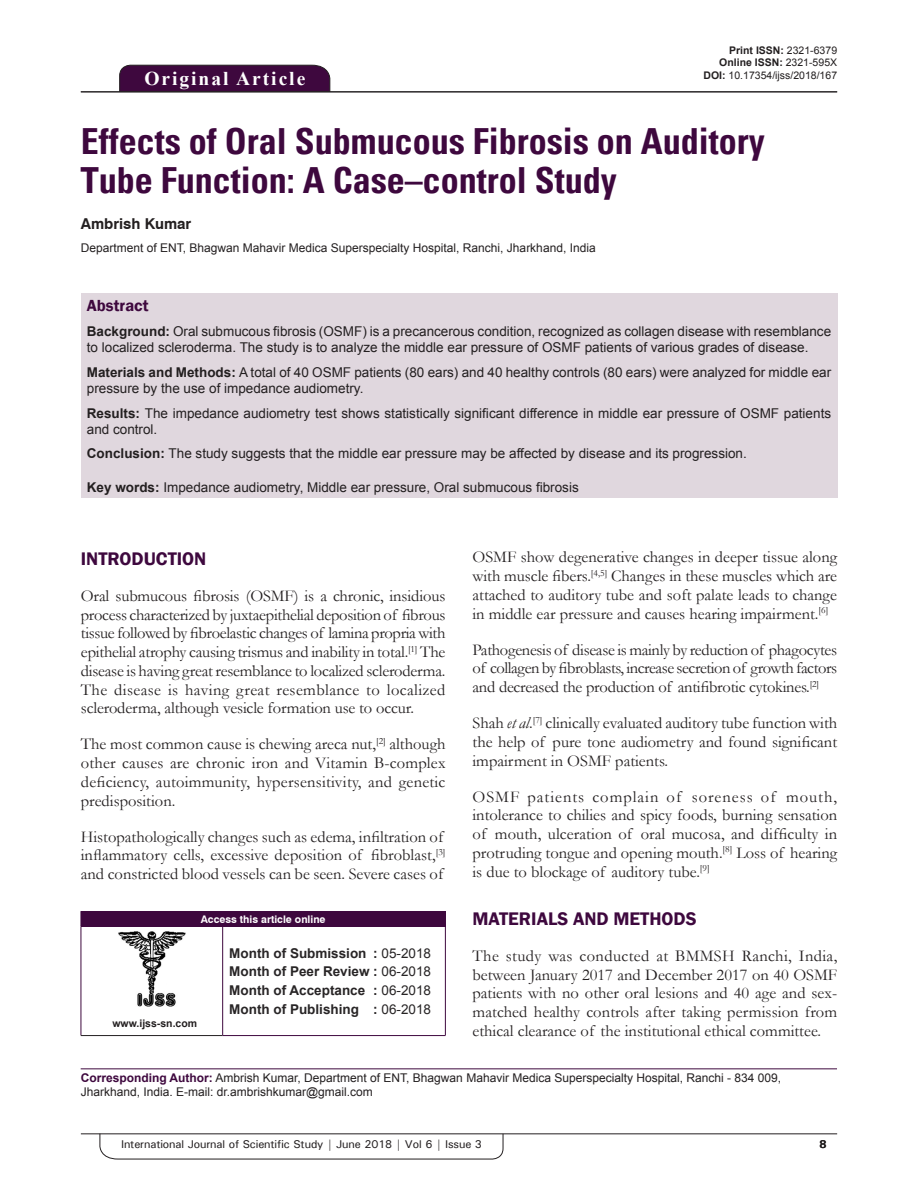
<style>
.page{position:relative;width:918px;height:1188px;background:#fff}
.page>*{position:absolute;margin:0;border:0;box-sizing:border-box;transform-origin:0 0}
.AT{font:700 condensed 36px/39px "Univers";color:#3e083e}
.AH{font:700 19.5px "Times New Roman";letter-spacing:.1em;color:#fff}
.t1{font:600 18.75px "Franklin Gothic";color:#3e083e}
.TX{font:16.5px/18.8px "Garamond";color:#231f20;text-align:justify}
.ABSH{font:600 16.5px "Franklin Gothic";color:#3e083e}
.AU{font:700 15px "Swiss 721 BT";color:#231f20}
.ABS{font:13.5px/16.2px "Arial";color:#231f20}
.HIS{font:700 13.5px/18.8px "Arial";color:#282526;text-align:justify}
.KWD{font:13.5px "Arial";color:#231f20}
.ADD{font:12px/14.4px "Arial";color:#231f20}
.AFF{font:12px "Arial";color:#231f20}
.RF{font:500 11.25px "Univers";letter-spacing:-.01em;color:#231f20}
.t2{font:700 11.25px "Univers";color:#231f20}
.DOI{font:700 10.5px "Arial";color:#231f20}
.DOI-2{font:10.5px "Arial";color:#231f20}
.AAO{font:700 10.5px "Swiss 721 BT";color:#fff}
.Web{font:700 10.5px "Arial";color:#231f20}
.s1{font-weight:400}
.s2{font-weight:700}
.s3{font-style:italic}
.s4{font-weight:700;color:#3e083e}
</style>
<div class="page">
<hr style="left:81px;top:1134px;width:756px;height:1px;background:#231f20">
<svg style="left:100px;top:1133px;width:403px;height:26px"></svg>
<div style="left:119px;top:65px;width:211px;height:26px;background:#3e083e"></div>
<hr style="left:81px;top:91px;width:756px;height:1px;background:#231f20">
<div style="left:81px;top:293px;width:756px;height:205px;background:#e0d7de"></div>
<div style="left:81px;top:911px;width:364px;height:15px;background:#3e083e"></div>
<svg style="left:445px;top:911px;width:1px;height:15px"></svg>
<hr style="left:81px;top:926px;width:142px;height:1px;background:#3e083e">
<hr style="left:81px;top:926px;width:1px;height:109px;background:#3e083e">
<hr style="left:81px;top:1035px;width:142px;height:1px;background:#231f20">
<hr style="left:223px;top:926px;width:223px;height:1px;background:#3e083e">
<hr style="left:222px;top:926px;width:1px;height:109px;background:#3e083e">
<hr style="left:445px;top:926px;width:1px;height:109px;background:#3e083e">
<hr style="left:223px;top:1035px;width:223px;height:1px;background:#3e083e">
<img style="left:118px;top:931px;width:68px;height:76px">
<hr style="left:81px;top:1068px;width:756px;height:1px;background:#3e083e">
<p class="AH" style="left:144px;top:65px;width:162px">Original Article</p>
<p class="DOI" style="left:729px;top:43px;width:109px">Print ISSN: <span class="s1">2321-6379</span></p>
<p class="DOI" style="left:719px;top:56px;width:119px">Online ISSN: <span class="s1">2321-595X</span></p>
<p class="DOI-2" style="left:704px;top:68px;width:135px"><span class="s2">DOI:</span> 10.17354/ijss/2018/167</p>
<p class="AT" style="left:81px;top:122px;width:685px">Effects of Oral Submucous Fibrosis on Auditory<br>Tube Function: A Case–control Study</p>
<p class="AU" style="left:81px;top:215px;width:112px">Ambrish Kumar</p>
<p class="AFF" style="left:81px;top:240px;width:516px">Department of ENT, Bhagwan Mahavir Medica Superspecialty Hospital, Ranchi, Jharkhand, India</p>
<p class="ABSH" style="left:87px;top:295px;width:63px">Abstract</p>
<p class="ABS" style="left:87px;top:323px;width:746px"><span class="s2">Background:</span> Oral submucous fibrosis (OSMF) is a precancerous condition, recognized as collagen disease with resemblance to localized scleroderma. The study is to analyze the middle ear pressure of OSMF patients of various grades of disease.</p>
<p class="ABS" style="left:87px;top:364px;width:746px"><span class="s2">Materials and Methods:</span> A total of 40 OSMF patients (80 ears) and 40 healthy controls (80 ears) were analyzed for middle ear pressure by the use of impedance audiometry.</p>
<p class="ABS" style="left:87px;top:405px;width:746px"><span class="s2">Results:</span> The impedance audiometry test shows statistically significant difference in middle ear pressure of OSMF patients and control.</p>
<p class="ABS" style="left:87px;top:446px;width:662px"><span class="s2">Conclusion:</span> The study suggests that the middle ear pressure may be affected by disease and its progression.</p>
<p class="KWD" style="left:87px;top:478px;width:493px"><span class="s2">Key words:</span> Impedance audiometry, Middle ear pressure, Oral submucous fibrosis</p>
<h1 class="t1" style="left:81px;top:547px;width:127px">INTRODUCTION</h1>
<p class="TX" style="left:81px;top:586px;width:366px">Oral submucous fibrosis (OSMF) is a chronic, insidious process characterized by juxtaepithelial deposition of fibrous tissue followed by fibroelastic changes of lamina propria with epithelial atrophy causing trismus and inability in total.<sup>[1]</sup> The disease is having great resemblance to localized scleroderma.<br>The disease is having great resemblance to localized scleroderma, although vesicle formation use to occur.</p>
<p class="TX" style="left:81px;top:734px;width:366px">The most common cause is chewing areca nut,<sup>[2]</sup> although other causes are chronic iron and Vitamin B-complex deficiency, autoimmunity, hypersensitivity, and genetic predisposition.</p>
<p class="TX" style="left:81px;top:827px;width:366px;text-align:left">Histopathologically changes such as edema, infiltration of inflammatory cells, excessive deposition of fibroblast,<sup>[3] </sup>and constricted blood vessels can be seen. Severe cases of</p>
<p class="AAO" style="left:201px;top:912px;width:126px">Access this article online</p>
<p class="Web" style="left:112px;top:1016px;width:86px">www.ijss-sn.com</p>
<p class="HIS" style="left:229px;top:944px;width:203px">Month of Submission : <span class="s1">05-2018<br></span>Month of Peer Review : <span class="s1">06-2018<br></span>Month of Acceptance : <span class="s1">06-2018<br></span>Month of Publishing : <span class="s1">06-2018</span></p>
<p class="TX" style="left:473px;top:547px;width:366px">OSMF show degenerative changes in deeper tissue along with muscle fibers.<sup>[4,5]</sup> Changes in these muscles which are attached to auditory tube and soft palate leads to change in middle ear pressure and causes hearing impairment.<sup>[6]</sup></p>
<p class="TX" style="left:473px;top:640px;width:366px">Pathogenesis of disease is mainly by reduction of phagocytes of collagen by fibroblasts, increase secretion of growth factors and decreased the production of antifibrotic cytokines.<sup>[2]</sup></p>
<p class="TX" style="left:473px;top:713px;width:366px">Shah <span class="s3">et al</span>.<sup>[7]</sup> clinically evaluated auditory tube function with the help of pure tone audiometry and found significant impairment in OSMF patients.</p>
<p class="TX" style="left:473px;top:787px;width:366px">OSMF patients complain of soreness of mouth, intolerance to chilies and spicy foods, burning sensation of mouth, ulceration of oral mucosa, and difficulty in protruding tongue and opening mouth.<sup>[8]</sup> Loss of hearing is due to blockage of auditory tube.<sup>[9]</sup></p>
<h1 class="t1" style="left:473px;top:907px;width:226px">MATERIALS AND METHODS</h1>
<p class="TX" style="left:473px;top:946px;width:366px">The study was conducted at BMMSH Ranchi, India, between January 2017 and December 2017 on 40 OSMF patients with no other oral lesions and 40 age and sex&shy;matched healthy controls after taking permission from ethical clearance of the institutional ethical committee.</p>
<p class="ADD" style="left:81px;top:1071px;width:702px"><span class="s4">Corresponding Author:</span> Ambrish Kumar, Department of ENT, Bhagwan Mahavir Medica Superspecialty Hospital, Ranchi - 834 009,<br>Jharkhand, India. E-mail: dr.ambrishkumar@gmail.com</p>
<p class="RF" style="left:121px;top:1137px;width:363px">International Journal of Scientific Study | June 2018 | Vol 6 | Issue 3</p>
<p class="t2" style="left:819px;top:1137px;width:9px">8</p>
</div>
